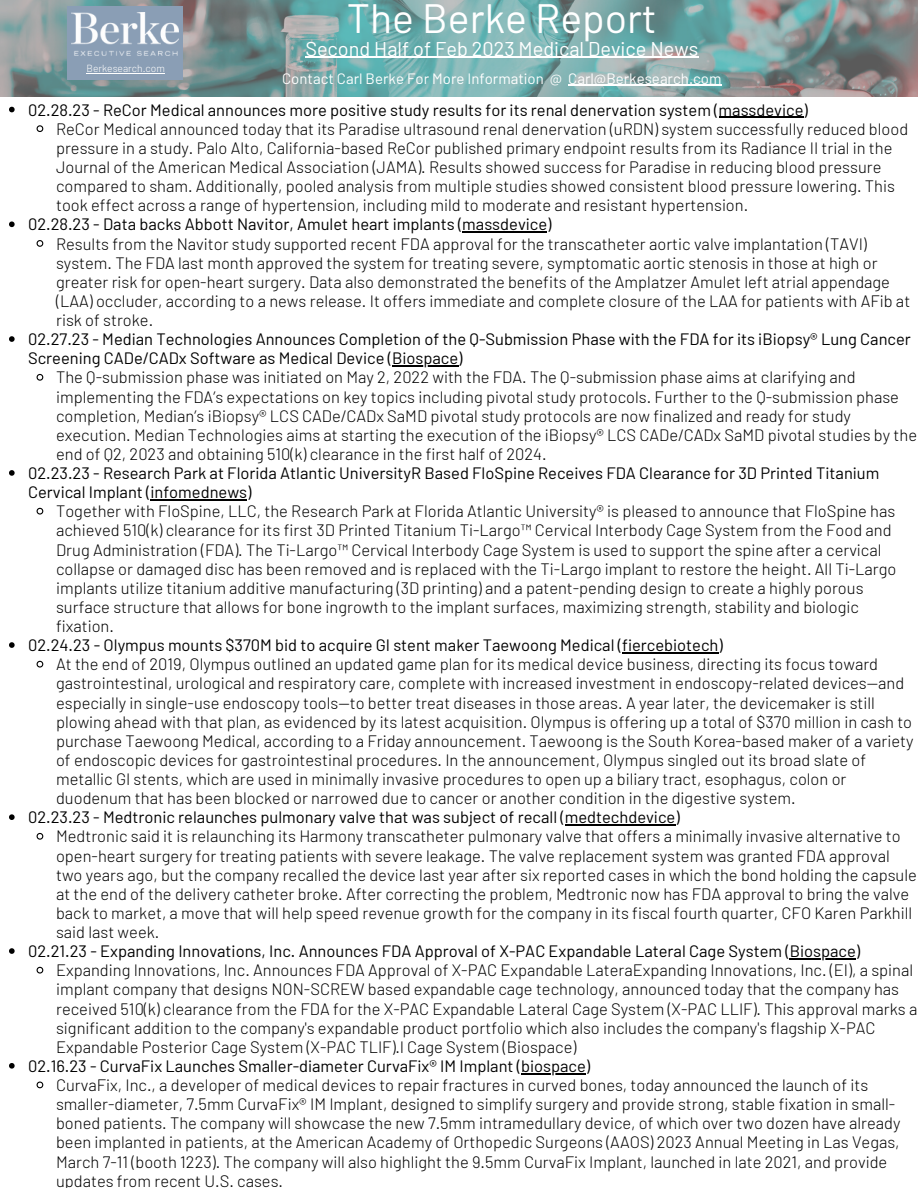
<style>
.page{position:relative;width:918px;height:1188px;background:#fff}
.page>*{position:absolute;margin:0;border:0;box-sizing:border-box;transform-origin:0 0}
.t1{font:40.95px "Barlow";color:#fff}
.t2{font:19.95px "Barlow";color:#fff}
.t3{font:300 16.5px/19.2px "Barlow";color:#000}
.t4{font:16.5px/19.2px "Barlow";color:#000}
.t5{font:15px "Barlow";color:#fff}
.t6{font:300 10.35px "Barlow";color:#fff}
</style>
<div class="page">
<img style="left:0;top:0;width:918px;height:96px">
<svg style="left:9px;top:107px;width:6px;height:5px"></svg>
<hr style="left:719px;top:117px;width:85px;height:1px;background:#000">
<svg style="left:36px;top:125px;width:8px;height:7px"></svg>
<svg style="left:9px;top:221px;width:6px;height:6px"></svg>
<hr style="left:462px;top:232px;width:85px;height:1px;background:#000">
<svg style="left:36px;top:240px;width:8px;height:7px"></svg>
<svg style="left:9px;top:336px;width:6px;height:6px"></svg>
<hr style="left:392px;top:365px;width:66px;height:2px;background:#000">
<svg style="left:36px;top:373px;width:8px;height:8px"></svg>
<svg style="left:9px;top:470px;width:6px;height:6px"></svg>
<hr style="left:151px;top:499px;width:96px;height:1px;background:#000">
<svg style="left:36px;top:507px;width:8px;height:8px"></svg>
<svg style="left:9px;top:642px;width:6px;height:6px"></svg>
<hr style="left:622px;top:652px;width:96px;height:1px;background:#000">
<svg style="left:36px;top:660px;width:8px;height:8px"></svg>
<svg style="left:9px;top:814px;width:6px;height:6px"></svg>
<hr style="left:565px;top:824px;width:110px;height:2px;background:#000">
<svg style="left:36px;top:832px;width:8px;height:8px"></svg>
<svg style="left:9px;top:948px;width:6px;height:6px"></svg>
<hr style="left:790px;top:958px;width:66px;height:1px;background:#000">
<svg style="left:36px;top:966px;width:8px;height:8px"></svg>
<svg style="left:9px;top:1063px;width:6px;height:6px"></svg>
<hr style="left:521px;top:1073px;width:65px;height:1px;background:#000">
<svg style="left:36px;top:1081px;width:8px;height:8px"></svg>
<div style="left:67px;top:7px;width:115px;height:73px;background:#8a9eb5"></div>
<hr style="left:87px;top:73px;width:78px;height:1px;background:#fff">
<img style="left:71px;top:13px;width:107px;height:42px">
<hr style="left:305px;top:57px;width:69px;height:1px;background:#fff">
<hr style="left:374px;top:57px;width:324px;height:1px;background:#fff">
<hr style="left:568px;top:85px;width:153px;height:1px;background:#fff">
<p class="t6" style="left:87px;top:62px;width:80px">Berkesearch.com</p>
<h1 class="t1" style="left:347px;top:-8px;width:312px">The Berke Report</h1>
<p class="t2" style="left:305px;top:36px;width:394px">Second Half of Feb 2023 Medical Device News</p>
<p class="t5" style="left:282px;top:69px;width:441px">Contact Carl Berke For More Information @ Carl@Berkesearch.com</p>
<p class="t4" style="left:28px;top:100px;width:781px">02.28.23 - ReCor Medical announces more positive study results for its renal denervation system (massdevice)</p>
<p class="t3" style="left:56px;top:119px;width:854px">ReCor Medical announced today that its Paradise ultrasound renal denervation (uRDN) system successfully reduced blood pressure in a study. Palo Alto, California-based ReCor published primary endpoint results from its Radiance II trial in the Journal of the American Medical Association (JAMA). Results showed success for Paradise in reducing blood pressure compared to sham. Additionally, pooled analysis from multiple studies showed consistent blood pressure lowering. This took effect across a range of hypertension, including mild to moderate and resistant hypertension.</p>
<p class="t4" style="left:28px;top:214px;width:525px">02.28.23 - Data backs Abbott Navitor, Amulet heart implants (massdevice)</p>
<p class="t3" style="left:56px;top:233px;width:856px">Results from the Navitor study supported recent FDA approval for the transcatheter aortic valve implantation (TAVI) system. The FDA last month approved the system for treating severe, symptomatic aortic stenosis in those at high or greater risk for open-heart surgery. Data also demonstrated the benefits of the Amplatzer Amulet left atrial appendage (LAA) occluder, according to a news release. It offers immediate and complete closure of the LAA for patients with AFib at risk of stroke.</p>
<p class="t4" style="left:28px;top:329px;width:884px">02.27.23 - Median Technologies Announces Completion of the Q-Submission Phase with the FDA for its iBiopsy® Lung Cancer<br>Screening CADe/CADx Software as Medical Device (Biospace)</p>
<p class="t3" style="left:56px;top:367px;width:863px">The Q-submission phase was initiated on May 2, 2022 with the FDA. The Q-submission phase aims at clarifying and implementing the FDA’s expectations on key topics including pivotal study protocols. Further to the Q-submission phase completion, Median’s iBiopsy® LCS CADe/CADx SaMD pivotal study protocols are now finalized and ready for study execution. Median Technologies aims at starting the execution of the iBiopsy® LCS CADe/CADx SaMD pivotal studies by the end of Q2, 2023 and obtaining 510(k) clearance in the first half of 2024.</p>
<p class="t4" style="left:28px;top:463px;width:853px">02.23.23 - Research Park at Florida Atlantic UniversityR Based FloSpine Receives FDA Clearance for 3D Printed Titanium<br>Cervical Implant (infomednews)</p>
<p class="t3" style="left:56px;top:501px;width:842px">Together with FloSpine, LLC, the Research Park at Florida Atlantic University® is pleased to announce that FloSpine has achieved 510(k) clearance for its first 3D Printed Titanium Ti-Largo™ Cervical Interbody Cage System from the Food and Drug Administration (FDA). The Ti-Largo™ Cervical Interbody Cage System is used to support the spine after a cervical collapse or damaged disc has been removed and is replaced with the Ti-Largo implant to restore the height. All Ti-Largo implants utilize titanium additive manufacturing (3D printing) and a patent-pending design to create a highly porous surface structure that allows for bone ingrowth to the implant surfaces, maximizing strength, stability and biologic fixation.</p>
<p class="t4" style="left:28px;top:635px;width:696px">02.24.23 - Olympus mounts $370M bid to acquire GI stent maker Taewoong Medical (fiercebiotech)</p>
<p class="t3" style="left:56px;top:654px;width:859px">At the end of 2019, Olympus outlined an updated game plan for its medical device business, directing its focus toward gastrointestinal, urological and respiratory care, complete with increased investment in endoscopy-related devices—and especially in single-use endoscopy tools—to better treat diseases in those areas. A year later, the devicemaker is still plowing ahead with that plan, as evidenced by its latest acquisition. Olympus is offering up a total of $370 million in cash to purchase Taewoong Medical, according to a Friday announcement. Taewoong is the South Korea-based maker of a variety of endoscopic devices for gastrointestinal procedures. In the announcement, Olympus singled out its broad slate of metallic GI stents, which are used in minimally invasive procedures to open up a biliary tract, esophagus, colon or duodenum that has been blocked or narrowed due to cancer or another condition in the digestive system.</p>
<p class="t4" style="left:28px;top:807px;width:653px">02.23.23 - Medtronic relaunches pulmonary valve that was subject of recall (medtechdevice)</p>
<p class="t3" style="left:56px;top:826px;width:862px">Medtronic said it is relaunching its Harmony transcatheter pulmonary valve that offers a minimally invasive alternative to open-heart surgery for treating patients with severe leakage. The valve replacement system was granted FDA approval two years ago, but the company recalled the device last year after six reported cases in which the bond holding the capsule at the end of the delivery catheter broke. After correcting the problem, Medtronic now has FDA approval to bring the valve back to market, a move that will help speed revenue growth for the company in its fiscal fourth quarter, CFO Karen Parkhill said last week.</p>
<p class="t4" style="left:28px;top:941px;width:834px">02.21.23 - Expanding Innovations, Inc. Announces FDA Approval of X-PAC Expandable Lateral Cage System (Biospace)</p>
<p class="t3" style="left:56px;top:960px;width:863px">Expanding Innovations, Inc. Announces FDA Approval of X-PAC Expandable LateraExpanding Innovations, Inc. (EI), a spinal implant company that designs NON-SCREW based expandable cage technology, announced today that the company has received 510(k) clearance from the FDA for the X-PAC Expandable Lateral Cage System (X-PAC LLIF). This approval marks a significant addition to the company's expandable product portfolio which also includes the company's flagship X-PAC Expandable Posterior Cage System (X-PAC TLIF).l Cage System (Biospace)</p>
<p class="t4" style="left:28px;top:1056px;width:564px">02.16.23 - CurvaFix Launches Smaller-diameter CurvaFix® IM Implant (biospace)</p>
<p class="t3" style="left:56px;top:1075px;width:846px">CurvaFix, Inc., a developer of medical devices to repair fractures in curved bones, today announced the launch of its smaller-diameter, 7.5mm CurvaFix® IM Implant, designed to simplify surgery and provide strong, stable fixation in small&shy;boned patients. The company will showcase the new 7.5mm intramedullary device, of which over two dozen have already been implanted in patients, at the American Academy of Orthopedic Surgeons (AAOS) 2023 Annual Meeting in Las Vegas, March 7-11 (booth 1223). The company will also highlight the 9.5mm CurvaFix Implant, launched in late 2021, and provide updates from recent U.S. cases.</p>
</div>
